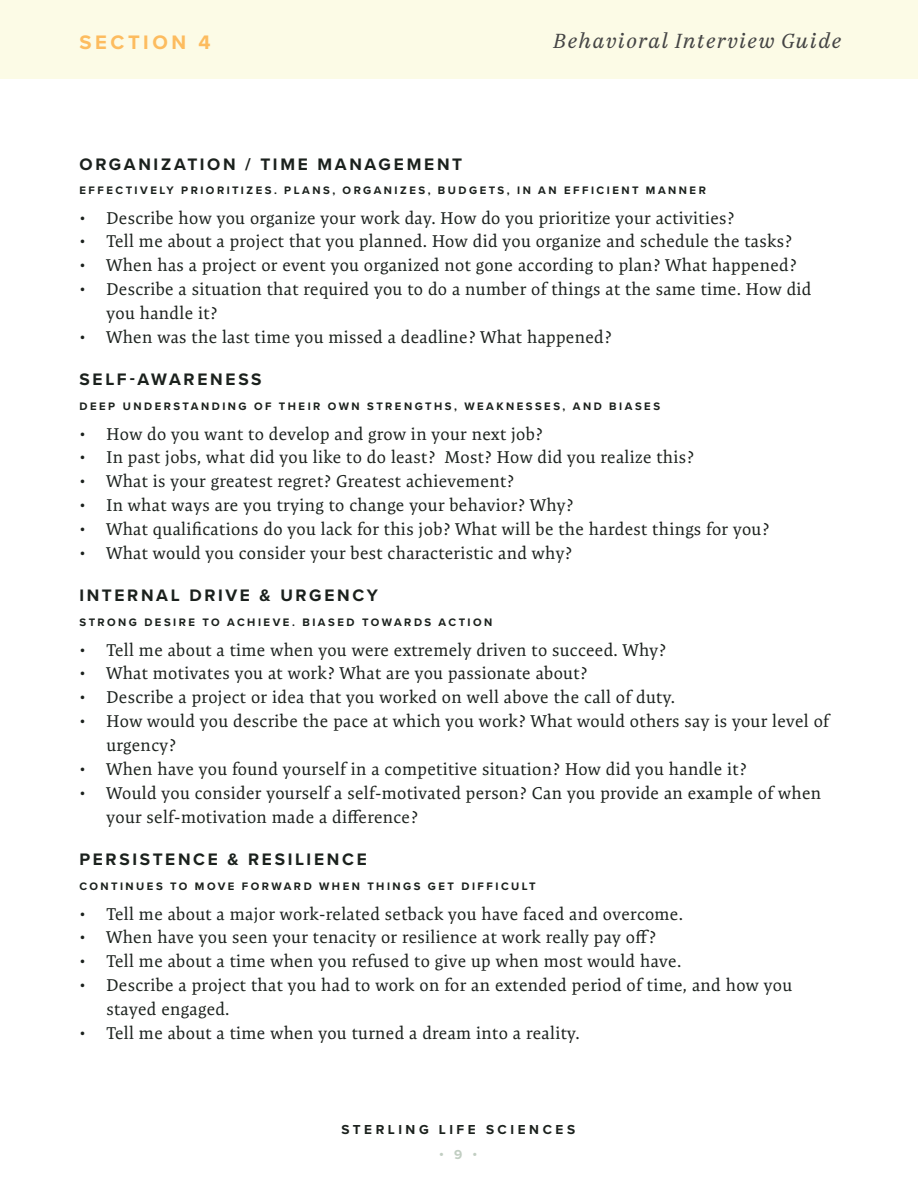
<style>
.page{position:relative;width:918px;height:1188px;background:#fff}
.page>*{position:absolute;margin:0;border:0;box-sizing:border-box;transform-origin:0 0}
.t1{font:italic 20.25px "Casus Pro";letter-spacing:.06em;color:#444}
.t2{font:700 20.25px "Proxima Nova";letter-spacing:.175em;color:#fdbc5f}
.t3{font:17.25px/24px "Expo Serif Pro";letter-spacing:.02em;color:#1b211d}
.t4{font:700 17.25px "Proxima Nova";letter-spacing:.155em;color:#1b211d}
.t5{font:700 13.5px "Proxima Nova";letter-spacing:.265em;color:#1b211d}
.t6{font:700 13.5px "Proxima Nova";color:#c1cec2}
.t7{font:700 11.25px "Proxima Nova";letter-spacing:.22em;color:#1b211d}
</style>
<div class="page">
<div style="left:0;top:0;width:918px;height:80px;background:#fcfbe6"></div>
<p class="t2" style="left:80px;top:27px;width:133px">SECTION 4</p>
<p class="t1" style="left:553px;top:27px;width:290px">Behavioral Interview Guide</p>
<p class="t4" style="left:80px;top:151px;width:384px">ORGANIZATION / TIME MANAGEMENT</p>
<p class="t7" style="left:80px;top:181px;width:628px">EFFECTIVELY PRIORITIZES. PLANS, ORGANIZES, BUDGETS, IN AN EFFICIENT MANNER</p>
<p class="t3" style="left:80px;top:206px;width:657px">• Describe how you organize your work day. How do you prioritize your activities?</p>
<p class="t3" style="left:80px;top:230px;width:714px">• Tell me about a project that you planned. How did you organize and schedule the tasks?</p>
<p class="t3" style="left:80px;top:254px;width:719px">• When has a project or event you organized not gone according to plan? What happened?</p>
<p class="t3" style="left:106px;top:278px;width:707px;text-indent:-27px">• Describe a situation that required you to do a number of things at the same time. How did you handle it?</p>
<p class="t3" style="left:80px;top:326px;width:534px">• When was the last time you missed a deadline? What happened?</p>
<p class="t4" style="left:80px;top:367px;width:184px">SELF-AWARENESS</p>
<p class="t7" style="left:80px;top:397px;width:582px">DEEP UNDERSTANDING OF THEIR OWN STRENGTHS, WEAKNESSES, AND BIASES</p>
<p class="t3" style="left:80px;top:422px;width:465px">• How do you want to develop and grow in your next job?</p>
<p class="t3" style="left:80px;top:446px;width:616px">• In past jobs, what did you like to do least? Most? How did you realize this?</p>
<p class="t3" style="left:80px;top:470px;width:436px">• What is your greatest regret? Greatest achievement?</p>
<p class="t3" style="left:80px;top:494px;width:495px">• In what ways are you trying to change your behavior? Why?</p>
<p class="t3" style="left:80px;top:518px;width:691px">• What qualifications do you lack for this job? What will be the hardest things for you?</p>
<p class="t3" style="left:80px;top:542px;width:494px">• What would you consider your best characteristic and why?</p>
<p class="t4" style="left:80px;top:583px;width:300px">INTERNAL DRIVE &amp; URGENCY</p>
<p class="t7" style="left:80px;top:613px;width:414px">STRONG DESIRE TO ACHIEVE. BIASED TOWARDS ACTION</p>
<p class="t3" style="left:80px;top:638px;width:588px">• Tell me about a time when you were extremely driven to succeed. Why?</p>
<p class="t3" style="left:80px;top:662px;width:510px">• What motivates you at work? What are you passionate about?</p>
<p class="t3" style="left:80px;top:686px;width:597px">• Describe a project or idea that you worked on well above the call of duty.</p>
<p class="t3" style="left:106px;top:710px;width:724px;text-indent:-27px">• How would you describe the pace at which you work? What would others say is your level of urgency?</p>
<p class="t3" style="left:80px;top:758px;width:669px">• When have you found yourself in a competitive situation? How did you handle it?</p>
<p class="t3" style="left:106px;top:782px;width:716px;text-indent:-27px">• Would you consider yourself a self-motivated person? Can you provide an example of when your self-motivation made a difference?</p>
<p class="t4" style="left:80px;top:847px;width:289px">PERSISTENCE &amp; RESILIENCE</p>
<p class="t7" style="left:80px;top:877px;width:458px">CONTINUES TO MOVE FORWARD WHEN THINGS GET DIFFICULT</p>
<p class="t3" style="left:80px;top:902px;width:605px">• Tell me about a major work-related setback you have faced and overcome.</p>
<p class="t3" style="left:80px;top:926px;width:578px">• When have you seen your tenacity or resilience at work really pay off?</p>
<p class="t3" style="left:80px;top:950px;width:603px">• Tell me about a time when you refused to give up when most would have.</p>
<p class="t3" style="left:106px;top:974px;width:687px;text-indent:-27px">• Describe a project that you had to work on for an extended period of time, and how you stayed engaged.</p>
<p class="t3" style="left:80px;top:1022px;width:502px">• Tell me about a time when you turned a dream into a reality.</p>
<p class="t5" style="left:341px;top:1120px;width:235px">STERLING LIFE SCIENCES</p>
<p class="t6" style="left:439px;top:1145px;width:40px">• 9 •</p>
</div>
